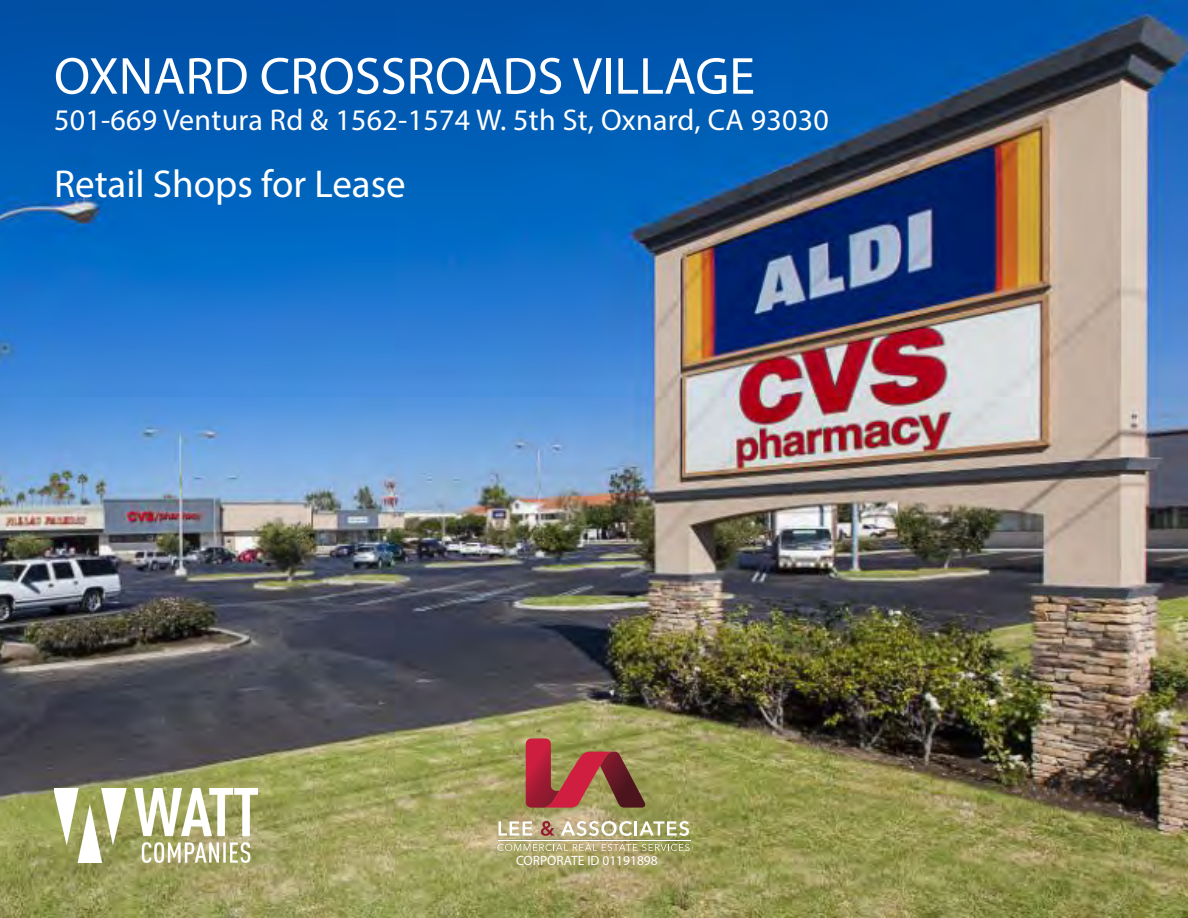
<style>
.page{position:relative;width:1188px;height:918px;background:#fff}
.page>*{position:absolute;margin:0;border:0;box-sizing:border-box;transform-origin:0 0}
.t1{font:52.5px "Myriad Pro";color:#fff}
.t2{font:39px "Myriad Pro";color:#fff}
.t3{font:30px "Myriad Pro";letter-spacing:.01em;color:#fff}
.t4{font:13.5px "Myriad Pro";color:#fff}
</style>
<div class="page">
<img style="left:0;top:0;width:1188px;height:918px">
<img style="left:54px;top:788px;width:203px;height:75px">
<svg style="left:499px;top:821px;width:33px;height:15px"></svg>
<svg style="left:541px;top:821px;width:14px;height:15px"></svg>
<svg style="left:561px;top:821px;width:128px;height:15px"></svg>
<svg style="left:498px;top:844px;width:192px;height:7px"></svg>
<svg style="left:526px;top:738px;width:120px;height:70px;background:#9f5544"></svg>
<hr style="left:498px;top:840px;width:192px;height:1px;background:#fff">
<p class="t1" style="left:54px;top:44px;width:703px">OXNARD CROSSROADS VILLAGE</p>
<p class="t3" style="left:54px;top:101px;width:777px">501-669 Ventura Rd &amp; 1562-1574 W. 5th St, Oxnard, CA 93030</p>
<p class="t2" style="left:54px;top:159px;width:353px">Retail Shops for Lease</p>
<p class="t4" style="left:516px;top:852px;width:143px">CORPORATE ID 01191898</p>
</div>
